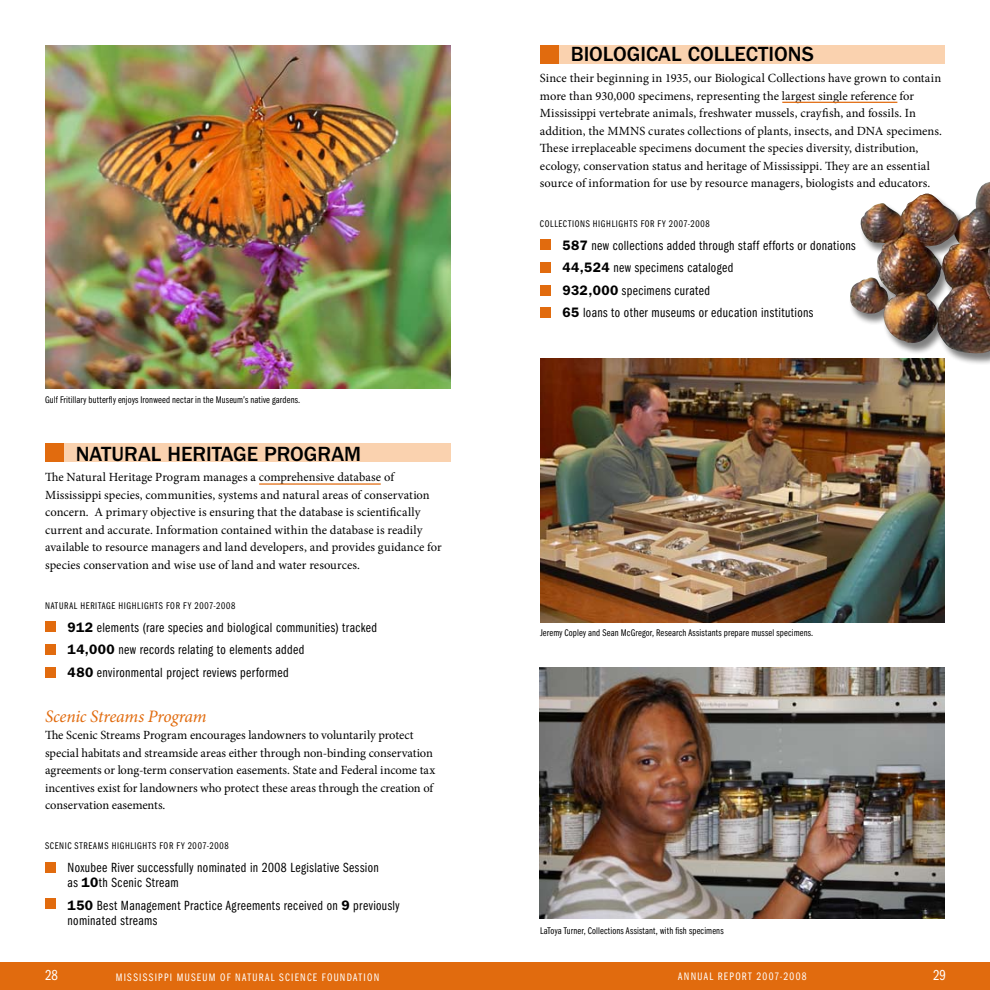
<style>
.page{position:relative;width:990px;height:990px;background:#fff}
.page>*{position:absolute;margin:0;border:0;box-sizing:border-box;transform-origin:0 0}
.t1{font:500 21.25px "ITC Franklin Gothic Std";color:#000}
.t2{font:italic 17.5px "Minion Pro";letter-spacing:-.015em;color:#e16b0e}
.t3{font:15px "Franklin Gothic Book Cmpr";color:#fff}
.t4{font:13.75px/22.6px "ITC Franklin Gothic Std Bk Cp";letter-spacing:.03em;color:#000}
.t5{font:12.5px/17.5px "Minion Pro";letter-spacing:.005em;color:#000}
.t6{font:11.25px "Franklin Gothic Book Cmpr";letter-spacing:.11em;color:#fff}
.t7{font:11.25px "ITC Franklin Gothic Std Bk Cp";letter-spacing:.115em;color:#fff}
.t8{font:10px "ITC Franklin Gothic Std Bk Cp";letter-spacing:.015em;color:#000}
.t9{font:10px "ITC Franklin Gothic Std Bk Cp";letter-spacing:.07em;color:#000}
.t10{font:10px "ITC Franklin Gothic Std Bk Cp";letter-spacing:.07em;color:#000}
.s1{font-family:"ITC Franklin Gothic Std";font-weight:600}
</style>
<div class="page">
<div style="left:0;top:963px;width:495px;height:27px;background:#e16b0e"></div>
<div style="left:495px;top:963px;width:495px;height:27px;background:#e16b0e"></div>
<div style="left:848px;top:182px;width:142px;height:183px;background:#000;opacity:.5"></div>
<img style="left:849px;top:182px;width:141px;height:172px">
<div style="left:540px;top:45px;width:405px;height:19px;background:#fad2af"></div>
<div style="left:540px;top:45px;width:18px;height:19px;background:#e16b0e"></div>
<div style="left:540px;top:262px;width:11px;height:11px;background:#e16b0e"></div>
<div style="left:45px;top:444px;width:405px;height:18px;background:#fad2af"></div>
<div style="left:45px;top:444px;width:18px;height:18px;background:#e16b0e"></div>
<div style="left:45px;top:644px;width:11px;height:11px;background:#e16b0e"></div>
<div style="left:45px;top:862px;width:11px;height:11px;background:#e16b0e"></div>
<div style="left:45px;top:667px;width:11px;height:11px;background:#e16b0e"></div>
<div style="left:45px;top:899px;width:11px;height:10px;background:#e16b0e"></div>
<div style="left:45px;top:621px;width:11px;height:11px;background:#e16b0e"></div>
<div style="left:540px;top:239px;width:11px;height:11px;background:#e16b0e"></div>
<div style="left:540px;top:285px;width:11px;height:11px;background:#e16b0e"></div>
<div style="left:540px;top:307px;width:11px;height:10px;background:#e16b0e"></div>
<img style="left:45px;top:45px;width:406px;height:344px">
<img style="left:540px;top:667px;width:405px;height:251px">
<hr style="left:782px;top:102px;width:115px;height:1px;background:#e16b0e">
<hr style="left:259px;top:483px;width:122px;height:2px;background:#e16b0e">
<img style="left:540px;top:358px;width:405px;height:264px">
<p class="t8" style="left:45px;top:394px;width:257px">Gulf Fritillary butterfly enjoys Ironweed nectar in the Museum’s native gardens.</p>
<h1 class="t1" style="left:76px;top:442px;width:284px">NATURAL HERITAGE PROGRAM</h1>
<p class="t5" style="left:45px;top:469px;width:398px">The Natural Heritage Program manages a comprehensive database of Mississippi species, communities, systems and natural areas of conservation concern. A primary objective is ensuring that the database is scientifically current and accurate. Information contained within the database is readily available to resource managers and land developers, and provides guidance for species conservation and wise use of land and water resources.</p>
<p class="t9" style="left:45px;top:600px;width:192px">NATURAL HERITAGE HIGHLIGHTS FOR FY 2007-2008</p>
<p class="t4" style="left:68px;top:616px;width:311px"><span class="s1">912</span> elements (rare species and biological communities) tracked<br><span class="s1">14,000</span> new records relating to elements added<br><span class="s1">480</span> environmental project reviews performed</p>
<h2 class="t2" style="left:45px;top:704px;width:163px">Scenic Streams Program</h2>
<p class="t5" style="left:45px;top:727px;width:392px">The Scenic Streams Program encourages landowners to voluntarily protect special habitats and streamside areas either through non-binding conservation agreements or long-term conservation easements. State and Federal income tax incentives exist for landowners who protect these areas through the creation of conservation easements.</p>
<p class="t10" style="left:45px;top:841px;width:185px">SCENIC STREAMS HIGHLIGHTS FOR FY 2007-2008</p>
<p class="t4" style="left:68px;top:860px;width:313px;line-height:15px">Noxubee River successfully nominated in 2008 Legislative Session as <span class="s1">10</span>th Scenic Stream</p>
<p class="t4" style="left:68px;top:898px;width:334px;line-height:15px"><span class="s1">150</span> Best Management Practice Agreements received on <span class="s1">9</span> previously nominated streams</p>
<h1 class="t1" style="left:571px;top:43px;width:245px">BIOLOGICAL COLLECTIONS</h1>
<p class="t5" style="left:540px;top:69px;width:404px">Since their beginning in 1935, our Biological Collections have grown to contain more than 930,000 specimens, representing the largest single reference for Mississippi vertebrate animals, freshwater mussels, crayfish, and fossils. In addition, the MMNS curates collections of plants, insects, and DNA specimens.<br>These irreplaceable specimens document the species diversity, distribution, ecology, conservation status and heritage of Mississippi. They are an essential source of information for use by resource managers, biologists and educators.</p>
<p class="t9" style="left:540px;top:218px;width:171px">COLLECTIONS HIGHLIGHTS FOR FY 2007-2008</p>
<p class="t4" style="left:562px;top:234px;width:295px"><span class="s1">587</span> new collections added through staff efforts or donations <span class="s1">44,524</span> new specimens cataloged<br><span class="s1">932,000</span> specimens curated<br><span class="s1">65</span> loans to other museums or education institutions</p>
<p class="t8" style="left:540px;top:627px;width:275px">Jeremy Copley and Sean McGregor, Research Assistants prepare mussel specimens.</p>
<p class="t8" style="left:540px;top:925px;width:185px">LaToya Turner, Collections Assistant, with fish specimens</p>
<p class="t3" style="left:45px;top:967px;width:14px">28</p>
<p class="t6" style="left:116px;top:971px;width:14px">MISSISSIPPI</p>
<p class="t6" style="left:177px;top:971px;width:15px">MUSEU</p>
<p class="t6" style="left:209px;top:971px;width:51px">M OF NATURAL</p>
<p class="t6" style="left:279px;top:971px;width:6px">SCIE</p>
<p class="t6" style="left:300px;top:971px;width:80px">NCE FOUNDATION</p>
<p class="t7" style="left:678px;top:970px;width:130px">ANNUAL REPORT 2007-2008</p>
<p class="t3" style="left:933px;top:967px;width:14px">29</p>
</div>
